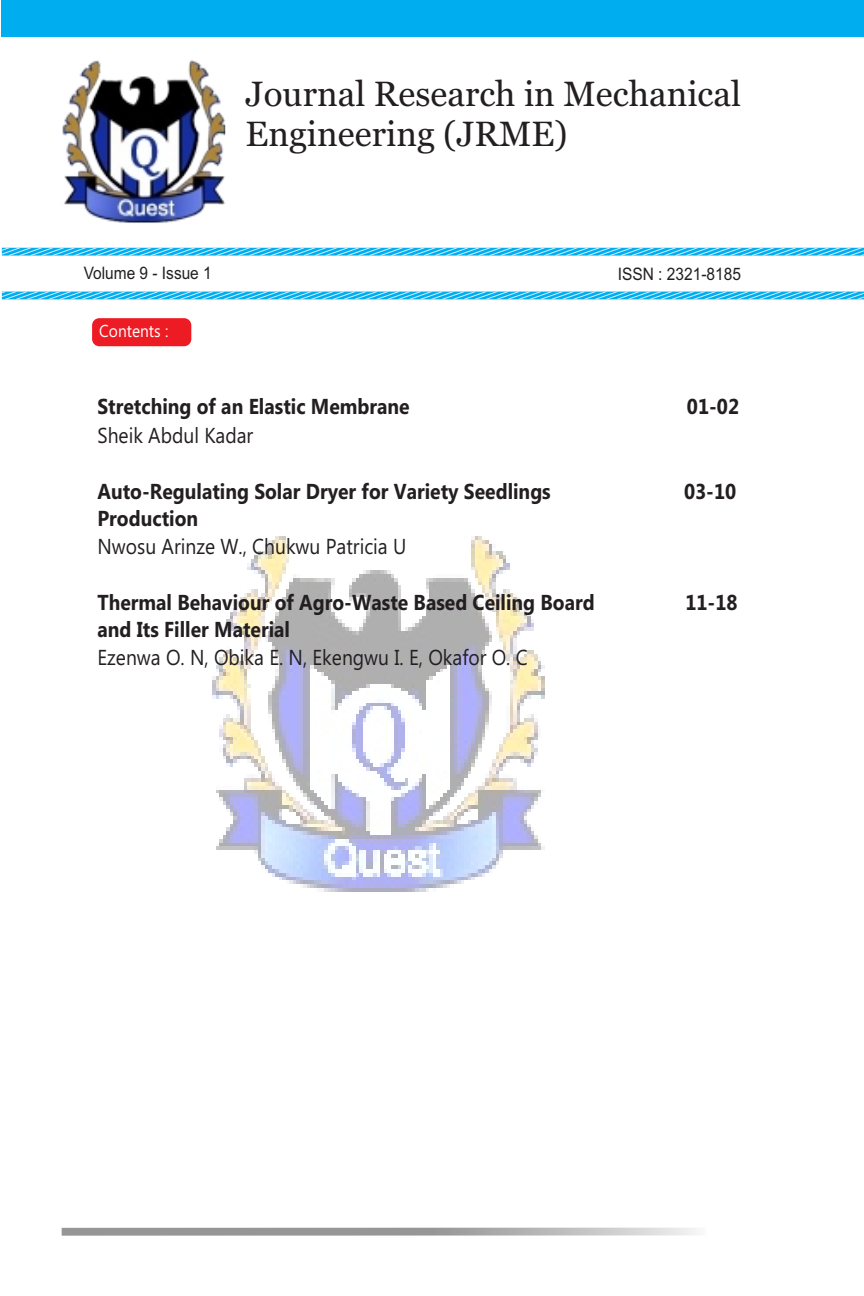
<style>
.page{position:relative;width:864px;height:1296px;background:#fff}
.page>*{position:absolute;margin:0;border:0;box-sizing:border-box;transform-origin:0 0}
.t1{font:35px/39.8px "Georgia";color:#231f20}
.t2{font:700 21.6px "Ebrima";color:#231f20;scale:.89 1}
.t3{font:21.6px "Ebrima";color:#231f20;scale:.89 1}
.t4{font:17.2px "Arial";color:#231f20;scale:.9 1}
.t5{font:17.2px "Ebrima";color:#fff;scale:.9 1}
</style>
<div class="page">
<div style="left:2px;top:0;width:862px;height:1296px;background:#00aeef"></div>
<div style="left:2px;top:293px;width:862px;height:1003px;background:#fff"></div>
<img style="left:212px;top:536px;width:333px;height:356px">
<div style="left:2px;top:37px;width:862px;height:262px;background:#fff"></div>
<div style="left:92px;top:318px;width:99px;height:28px;background:#ed1c24;border-radius:7px"></div>
<svg style="left:62px;top:1228px;width:635px;height:8px;background:#aaacad"></svg>
<svg style="left:1px;top:247px;width:863px;height:53px"></svg>
<img style="left:62px;top:60px;width:164px;height:163px">
<h1 class="t1" style="left:246px;top:77px;width:497px">Journal Research in Mechanical<br>Engineering (JRME)</h1>
<p class="t4" style="left:84px;top:267px;width:144px">Volume 9 - Issue 1</p>
<p class="t4" style="left:618px;top:267px;width:138px">ISSN : 2321-8185</p>
<p class="t5" style="left:99px;top:325px;width:78px">Contents :</p>
<p class="t2" style="left:97px;top:398px;width:352px">Stretching of an Elastic Membrane</p>
<p class="t2" style="left:687px;top:398px;width:60px">01-02</p>
<p class="t3" style="left:97px;top:427px;width:177px">Sheik Abdul Kadar</p>
<p class="t2" style="left:97px;top:483px;width:511px">Auto-Regulating Solar Dryer for Variety Seedlings</p>
<p class="t2" style="left:684px;top:483px;width:60px">03-10</p>
<p class="t2" style="left:97px;top:510px;width:115px">Production</p>
<p class="t3" style="left:97px;top:538px;width:349px">Nwosu Arinze W., Chukwu Patricia U</p>
<p class="t2" style="left:97px;top:594px;width:560px">Thermal Behaviour of Agro-Waste Based Ceiling Board</p>
<p class="t2" style="left:685px;top:594px;width:60px">11-18</p>
<p class="t2" style="left:97px;top:621px;width:218px">and Its Filler Material</p>
<p class="t3" style="left:97px;top:650px;width:485px">Ezenwa O. N, Obika E. N, Ekengwu I. E, Okafor O. C</p>
</div>
